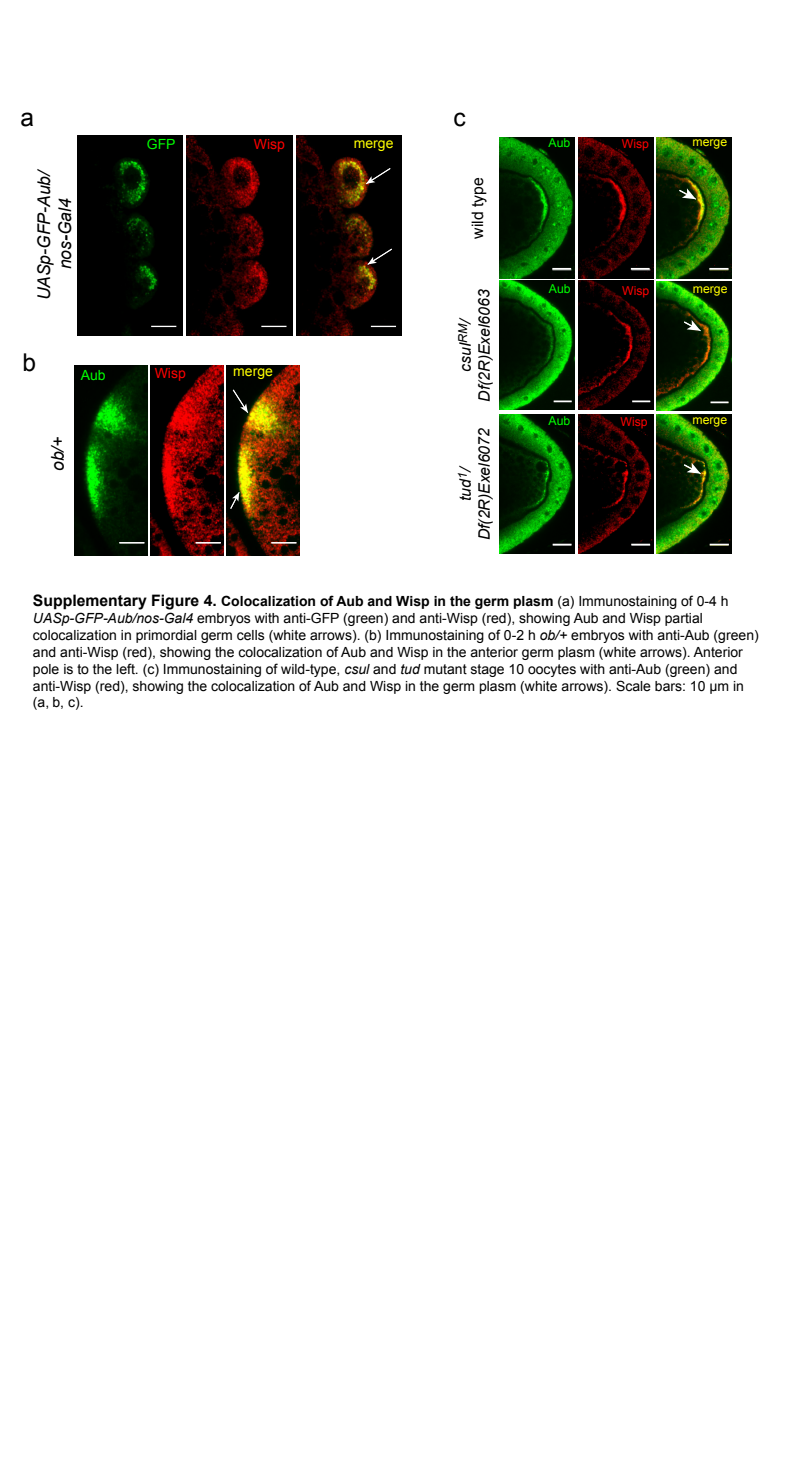
<style>
.page{position:relative;width:794px;height:1474px;background:#fff}
.page>*{position:absolute;margin:0;border:0;box-sizing:border-box;transform-origin:0 0}
.t1{font:24.5px "Arial";color:#000}
.t2{font:italic 17.5px/21px "Arial";color:#000;text-align:center}
.t3{font:italic 15.75px/18.9px "Arial";color:#000;text-align:center}
.t4{font:15.75px "Arial";color:#000}
.t5{font:14px/16.8px "Arial";color:#000}
.t6{font:14px "Arial";color:#ff0}
.t7{font:14px "Arial";color:#f00}
.t8{font:14px "Arial";color:#0f0}
.t9{font:12.25px "Arial";color:#ff0}
.t10{font:12.25px "Arial";color:#f00}
.t11{font:12.25px "Arial";color:#0f0}
.t12{font:italic 12.25px "Arial";color:#000}
.s1{font-size:15.75px}
.s2{font-weight:700;font-size:15.75px}
.s3{font-weight:700}
.s4{font-style:italic}
</style>
<div class="page">
<img style="left:500px;top:414px;width:75px;height:140px">
<img style="left:657px;top:414px;width:75px;height:140px">
<img style="left:500px;top:281px;width:75px;height:129px">
<img style="left:657px;top:282px;width:75px;height:129px">
<img style="left:500px;top:137px;width:75px;height:141px">
<img style="left:657px;top:137px;width:75px;height:141px">
<img style="left:296px;top:135px;width:106px;height:201px">
<img style="left:187px;top:135px;width:105px;height:201px">
<img style="left:77px;top:135px;width:105px;height:201px">
<svg style="left:371px;top:326px;width:25px;height:1px"></svg>
<svg style="left:261px;top:326px;width:25px;height:1px"></svg>
<svg style="left:151px;top:326px;width:25px;height:1px"></svg>
<svg style="left:366px;top:167px;width:25px;height:17px"></svg>
<svg style="left:368px;top:248px;width:25px;height:16px"></svg>
<img style="left:227px;top:365px;width:72px;height:191px">
<img style="left:75px;top:365px;width:73px;height:191px">
<img style="left:151px;top:365px;width:73px;height:191px">
<svg style="left:232px;top:388px;width:16px;height:25px"></svg>
<svg style="left:229px;top:492px;width:10px;height:18px"></svg>
<img style="left:578px;top:137px;width:75px;height:141px">
<img style="left:578px;top:414px;width:75px;height:140px">
<svg style="left:552px;top:268px;width:19px;height:2px"></svg>
<svg style="left:631px;top:268px;width:18px;height:2px"></svg>
<svg style="left:709px;top:268px;width:19px;height:2px"></svg>
<svg style="left:552px;top:543px;width:19px;height:2px"></svg>
<svg style="left:631px;top:543px;width:19px;height:2px"></svg>
<hr style="left:709px;top:543px;width:20px;height:2px;background:#fff">
<svg style="left:677px;top:188px;width:19px;height:11px"></svg>
<svg style="left:682px;top:463px;width:18px;height:10px"></svg>
<img style="left:578px;top:281px;width:75px;height:129px">
<svg style="left:682px;top:320px;width:18px;height:11px"></svg>
<svg style="left:553px;top:400px;width:18px;height:2px"></svg>
<svg style="left:632px;top:400px;width:18px;height:2px"></svg>
<svg style="left:710px;top:401px;width:18px;height:2px"></svg>
<svg style="left:119px;top:542px;width:25px;height:1px"></svg>
<svg style="left:196px;top:542px;width:25px;height:1px"></svg>
<svg style="left:271px;top:542px;width:25px;height:1px"></svg>
<h1 class="t1" style="left:20px;top:101px;width:15px">a</h1>
<p class="t2" style="left:34px;top:300px;width:134px;rotate:-90deg">U A S G- p F P A- /bu on -s Gal4</p>
<p class="t8" style="left:147px;top:135px;width:30px">GFP</p>
<p class="t7" style="left:254px;top:135px;width:33px">Wisp</p>
<p class="t6" style="left:354px;top:133px;width:41px">merge</p>
<h1 class="t1" style="left:23px;top:347px;width:15px">b</h1>
<p class="t8" style="left:81px;top:366px;width:26px">Aub</p>
<p class="t7" style="left:155px;top:364px;width:33px">Wisp</p>
<p class="t6" style="left:233px;top:362px;width:41px">merge</p>
<p class="t2" style="left:47px;top:471px;width:36px;rotate:-90deg">+/bo</p>
<h1 class="t1" style="left:453px;top:102px;width:14px">c</h1>
<p class="t4" style="left:467px;top:239px;width:63px;rotate:-90deg">w dl i epy t</p>
<p class="t3" style="left:475px;top:401px;width:114px;rotate:-90deg">D R2 ( f E) 3606 l ex</p>
<p class="t12" style="left:455px;top:343px;width:28px;rotate:-90deg">R <span class="s1">/</span></p>
<p class="t12" style="left:455px;top:334px;width:12px;rotate:-90deg">M</p>
<p class="t3" style="left:456px;top:372px;width:31px;rotate:-90deg">I usc</p>
<p class="t3" style="left:456px;top:540px;width:114px;rotate:-90deg">dut <sup>1</sup> /<br>D R2 ( f E) 2706 l ex</p>
<p class="t11" style="left:548px;top:135px;width:23px">Aub</p>
<p class="t10" style="left:622px;top:136px;width:29px">Wisp</p>
<p class="t9" style="left:692px;top:134px;width:36px">merge</p>
<p class="t11" style="left:549px;top:281px;width:23px">Aub</p>
<p class="t10" style="left:622px;top:282px;width:29px">Wisp</p>
<p class="t9" style="left:693px;top:280px;width:36px">merge</p>
<p class="t11" style="left:548px;top:413px;width:23px">Aub</p>
<p class="t10" style="left:620px;top:414px;width:29px">Wisp</p>
<p class="t9" style="left:692px;top:412px;width:36px">merge</p>
<p class="t5" style="left:33px;top:593px;width:727px"><span class="s2">Supplementary Figure 4.</span> <span class="s3">Colocalization of Aub and Wisp in the germ plasm</span> (a) Immunostaining of 0-4 h <span class="s4">UASp-GFP-Aub/nos-Gal4</span> embryos with anti-GFP (green) and anti-Wisp (red), showing Aub and Wisp partial colocalization in primordial germ cells (white arrows). (b) Immunostaining of 0-2 h <span class="s4">ob/+</span> embryos with anti-Aub (green) and anti-Wisp (red), showing the colocalization of Aub and Wisp in the anterior germ plasm (white arrows). Anterior pole is to the left. (c) Immunostaining of wild-type, <span class="s4">csul</span> and <span class="s4">tud</span> mutant stage 10 oocytes with anti-Aub (green) and anti-Wisp (red), showing the colocalization of Aub and Wisp in the germ plasm (white arrows). Scale bars: 10 μm in (a, b, c).</p>
</div>
